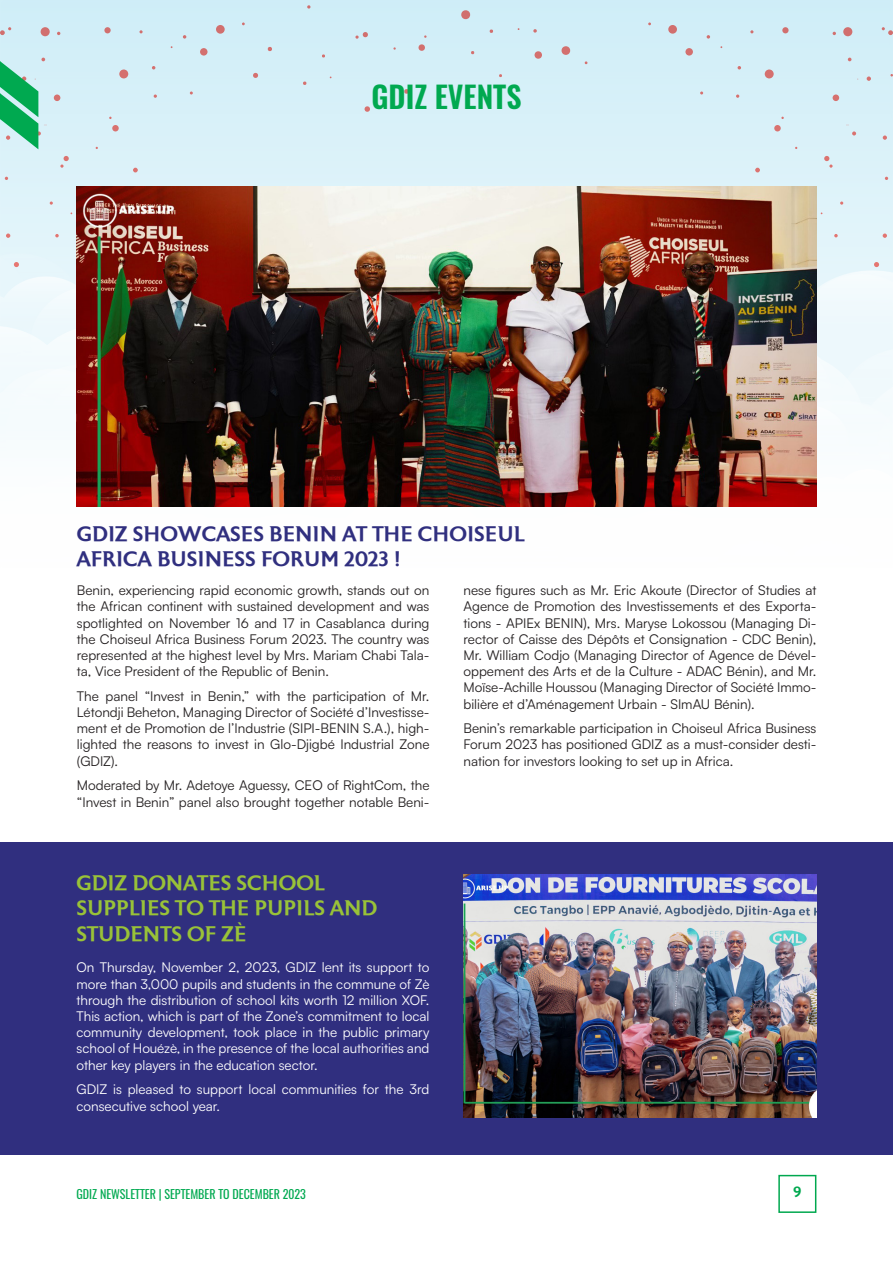
<style>
.page{position:relative;width:893px;height:1263px;background:#fff}
.page>*{position:absolute;margin:0;border:0;box-sizing:border-box;transform-origin:0 0}
.t1{font:600 30px "Oswald";color:#00a950}
.t2{font:500 21px/25.2px "Astoria";color:#302f7f}
.t3{font:500 21px/25.2px "Astoria";color:#99c238}
.t4{font:500 15px "Astoria";color:#00a84f}
.t5{font:13.5px/16.2px "Satoshi";color:#231f20;text-align:justify}
.t6{font:13.5px/16.2px "Satoshi";color:#fff;text-align:justify}
.t7{font:12px "Oswald";color:#00a950}
</style>
<div class="page">
<div style="left:778px;top:1175px;width:38px;height:38px;border:2px solid #00a84f"></div>
<div style="left:0;top:842px;width:893px;height:312px;background:#302f7f"></div>
<img style="left:0;top:0;width:893px;height:507px">
<svg style="left:0;top:58px;width:45px;height:91px;background:#6ecca5"></svg>
<img style="left:77px;top:186px;width:739px;height:320px">
<img style="left:463px;top:874px;width:353px;height:244px">
<p class="t1" style="left:371px;top:76px;width:152px">GDIZ EVENTS</p>
<p class="t2" style="left:77px;top:522px;width:449px">GDIZ SHOWCASES BENIN AT THE CHOISEUL<br>AFRICA BUSINESS FORUM 2023 !</p>
<p class="t5" style="left:463px;top:582px;width:354px">nese figures such as Mr. Eric Akoute (Director of Studies at Agence de Promotion des Investissements et des Exporta&shy;tions - APIEx BENIN), Mrs. Maryse Lokossou (Managing Di&shy;rector of Caisse des Dépôts et Consignation - CDC Benin), Mr. William Codjo (Managing Director of Agence de Dével&shy;oppement des Arts et de la Culture - ADAC Bénin), and Mr.<br>Moïse-Achille Houssou (Managing Director of Société Immo&shy;bilière et d’Aménagement Urbain - SImAU Bénin).</p>
<p class="t5" style="left:463px;top:720px;width:354px">Benin’s remarkable participation in Choiseul Africa Business Forum 2023 has positioned GDIZ as a must-consider desti&shy;nation for investors looking to set up in Africa.</p>
<p class="t5" style="left:77px;top:582px;width:354px">Benin, experiencing rapid economic growth, stands out on the African continent with sustained development and was spotlighted on November 16 and 17 in Casablanca during the Choiseul Africa Business Forum 2023. The country was represented at the highest level by Mrs. Mariam Chabi Tala&shy;ta, Vice President of the Republic of Benin.</p>
<p class="t5" style="left:77px;top:687px;width:354px">The panel “Invest in Benin,” with the participation of Mr.<br>Létondji Beheton, Managing Director of Société d’Investisse&shy;ment et de Promotion de l’Industrie (SIPI-BENIN S.A.), high&shy;lighted the reasons to invest in Glo-Djigbé Industrial Zone (GDIZ).</p>
<p class="t5" style="left:77px;top:777px;width:354px">Moderated by Mr. Adetoye Aguessy, CEO of RightCom, the “Invest in Benin” panel also brought together notable Beni-</p>
<p class="t3" style="left:77px;top:871px;width:302px">GDIZ DONATES SCHOOL<br>SUPPLIES TO THE PUPILS AND<br>STUDENTS OF ZÈ</p>
<p class="t6" style="left:77px;top:959px;width:354px">On Thursday, November 2, 2023, GDIZ lent its support to more than 3,000 pupils and students in the commune of Zè through the distribution of school kits worth 12 million XOF.<br>This action, which is part of the Zone’s commitment to local community development, took place in the public primary school of Houézè, in the presence of the local authorities and other key players in the education sector.</p>
<p class="t6" style="left:77px;top:1081px;width:354px">GDIZ is pleased to support local communities for the 3rd consecutive school year.</p>
<p class="t7" style="left:77px;top:1186px;width:231px">GDIZ NEWSLETTER | SEPTEMBER TO DECEMBER 2023</p>
<p class="t4" style="left:793px;top:1184px;width:9px">9</p>
</div>
